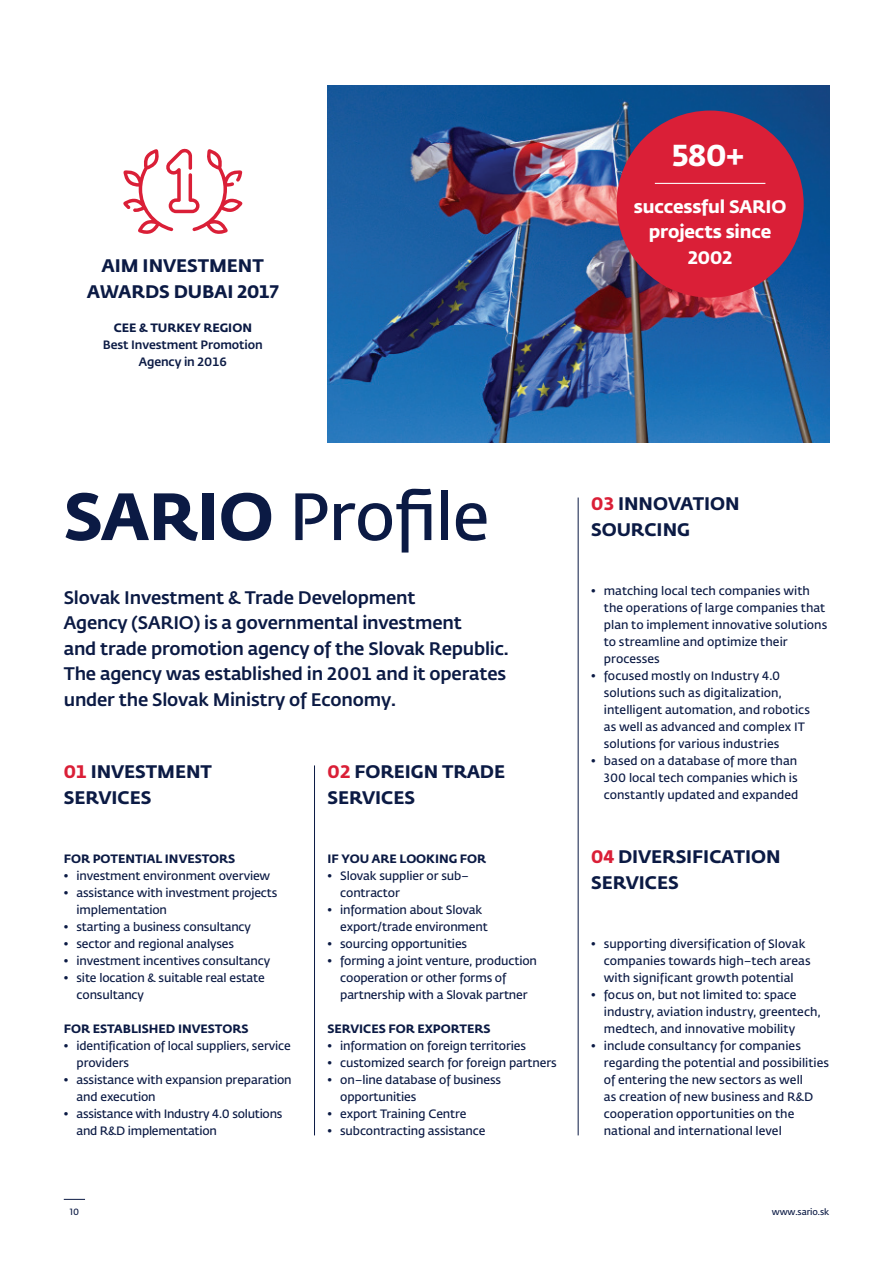
<style>
.page{position:relative;width:893px;height:1263px;background:#fff}
.page>*{position:absolute;margin:0;border:0;box-sizing:border-box;transform-origin:0 0}
.t1{font:600 66px "Fedra Sans Pro";letter-spacing:-.01em;color:#0b1a44}
.t2{font:700 30px "Fedra Sans Pro";color:#fff}
.t3{font:500 18px/25.5px "Fedra Sans Pro";letter-spacing:-.01em;color:#0b1a44}
.t4{font:700 18px/25.5px "Fedra Sans Pro";color:#0b1a44}
.t5{font:700 18px/25.5px "Fedra Sans Pro";letter-spacing:-.01em;color:#fff;text-align:center}
.t6{font:600 12px/17px "Fedra Sans Pro";letter-spacing:-.01em;color:#0b1a44}
.t7{font:700 12px "Fedra Sans Pro";color:#0b1a44}
.t8{font:500 12px/17px "Fedra Sans Pro";letter-spacing:-.01em;color:#0b1a44;text-align:center}
.t9{font:600 9px "Fedra Sans Pro";letter-spacing:-.01em;color:#0b1a44}
.s1{font-weight:700}
.s2{color:#da1f37}
</style>
<div class="page">
<svg style="left:64px;top:1199px;width:21px;height:1px"></svg>
<hr style="left:314px;top:765px;width:1px;height:370px;background:#0b1a44">
<hr style="left:578px;top:497px;width:1px;height:638px;background:#0b1a44">
<img style="left:327px;top:85px;width:502px;height:357px">
<div style="left:617px;top:111px;width:187px;height:187px;background:#da1f37;border-radius:50%"></div>
<hr style="left:655px;top:183px;width:110px;height:1px;background:#fff">
<svg style="left:123px;top:148px;width:120px;height:86px"></svg>
<h3 class="t4" style="left:87px;top:252px;width:193px;text-align:center">AIM INVESTMENT<br>AWARDS DUBAI 2017</h3>
<p class="t7" style="left:114px;top:318px;width:140px">CEE &amp; TURKEY REGION</p>
<p class="t8" style="left:103px;top:335px;width:161px">Best Investment Promotion<br>Agency in 2016</p>
<h2 class="t2" style="left:672px;top:131px;width:73px">580+</h2>
<h3 class="t5" style="left:634px;top:192px;width:154px">successful SARIO projects since<br>2002</h3>
<h1 class="t1" style="left:64px;top:469px;width:427px"><span class="s1">SARIO</span> Profile</h1>
<h3 class="t3" style="left:64px;top:584px;width:447px">Slovak Investment &amp; Trade Development<br>Agency (SARIO) is a governmental investment<br>and trade promotion agency of the Slovak Republic.<br>The agency was established in 2001 and it operates under the Slovak Ministry of Economy.</h3>
<h3 class="t4" style="left:64px;top:758px;width:150px"><span class="s2">01</span> INVESTMENT<br>SERVICES</h3>
<h3 class="t4" style="left:327px;top:758px;width:179px"><span class="s2">02</span> FOREIGN TRADE<br>SERVICES</h3>
<p class="t7" style="left:64px;top:849px;width:173px">FOR POTENTIAL INVESTORS</p>
<p class="t6" style="left:64px;top:867px;width:208px">• investment environment overview</p>
<p class="t6" style="left:77px;top:884px;width:202px;text-indent:-13px">• assistance with investment projects implementation</p>
<p class="t6" style="left:64px;top:918px;width:189px">• starting a business consultancy</p>
<p class="t6" style="left:64px;top:935px;width:172px">• sector and regional analyses</p>
<p class="t6" style="left:64px;top:952px;width:208px">• investment incentives consultancy</p>
<p class="t6" style="left:77px;top:969px;width:190px;text-indent:-13px">• site location &amp; suitable real estate consultancy</p>
<p class="t7" style="left:64px;top:1019px;width:186px">FOR ESTABLISHED INVESTORS</p>
<p class="t6" style="left:77px;top:1037px;width:216px;text-indent:-13px">• identification of local suppliers, service providers</p>
<p class="t6" style="left:77px;top:1071px;width:217px;text-indent:-13px">• assistance with expansion preparation and execution</p>
<p class="t6" style="left:77px;top:1105px;width:207px;text-indent:-13px">• assistance with Industry 4.0 solutions and R&amp;D implementation</p>
<p class="t7" style="left:327px;top:849px;width:160px">IF YOU ARE LOOKING FOR</p>
<p class="t6" style="left:340px;top:867px;width:130px;text-indent:-13px">• Slovak supplier or sub– contractor</p>
<p class="t6" style="left:340px;top:901px;width:149px;text-indent:-13px">• information about Slovak export/trade environment</p>
<p class="t6" style="left:327px;top:935px;width:141px">• sourcing opportunities</p>
<p class="t6" style="left:340px;top:952px;width:198px;text-indent:-13px">• forming a joint venture, production cooperation or other forms of partnership with a Slovak partner</p>
<p class="t7" style="left:327px;top:1019px;width:164px">SERVICES FOR EXPORTERS</p>
<p class="t6" style="left:327px;top:1037px;width:200px">• information on foreign territories</p>
<p class="t6" style="left:327px;top:1054px;width:231px">• customized search for foreign partners</p>
<p class="t6" style="left:340px;top:1071px;width:162px;text-indent:-13px">• on–line database of business opportunities</p>
<p class="t6" style="left:327px;top:1105px;width:141px">• export Training Centre</p>
<p class="t6" style="left:327px;top:1122px;width:160px">• subcontracting assistance</p>
<h3 class="t4" style="left:591px;top:490px;width:150px"><span class="s2">03</span> INNOVATION<br>SOURCING</h3>
<p class="t6" style="left:604px;top:582px;width:225px;text-indent:-13px">• matching local tech companies with the operations of large companies that plan to implement innovative solutions to streamline and optimize their processes</p>
<p class="t6" style="left:604px;top:667px;width:208px;text-indent:-13px">• focused mostly on Industry 4.0 solutions such as digitalization, intelligent automation, and robotics as well as advanced and complex IT solutions for various industries</p>
<p class="t6" style="left:604px;top:752px;width:196px;text-align:justify;text-indent:-13px">• based on a database of more than 300 local tech companies which is constantly updated and expanded</p>
<h3 class="t4" style="left:591px;top:843px;width:191px"><span class="s2">04</span> DIVERSIFICATION<br>SERVICES</h3>
<p class="t6" style="left:604px;top:935px;width:208px;text-indent:-13px">• supporting diversification of Slovak companies towards high–tech areas with significant growth potential</p>
<p class="t6" style="left:604px;top:986px;width:218px;text-indent:-13px">• focus on, but not limited to: space industry, aviation industry, greentech, medtech, and innovative mobility</p>
<p class="t6" style="left:604px;top:1037px;width:227px;text-indent:-13px">• include consultancy for companies regarding the potential and possibilities of entering the new sectors as well<br>as creation of new business and R&amp;D cooperation opportunities on the national and international level</p>
<p class="t9" style="left:70px;top:1205px;width:11px">10</p>
<p class="t9" style="left:772px;top:1205px;width:59px">www.sario.sk</p>
</div>
